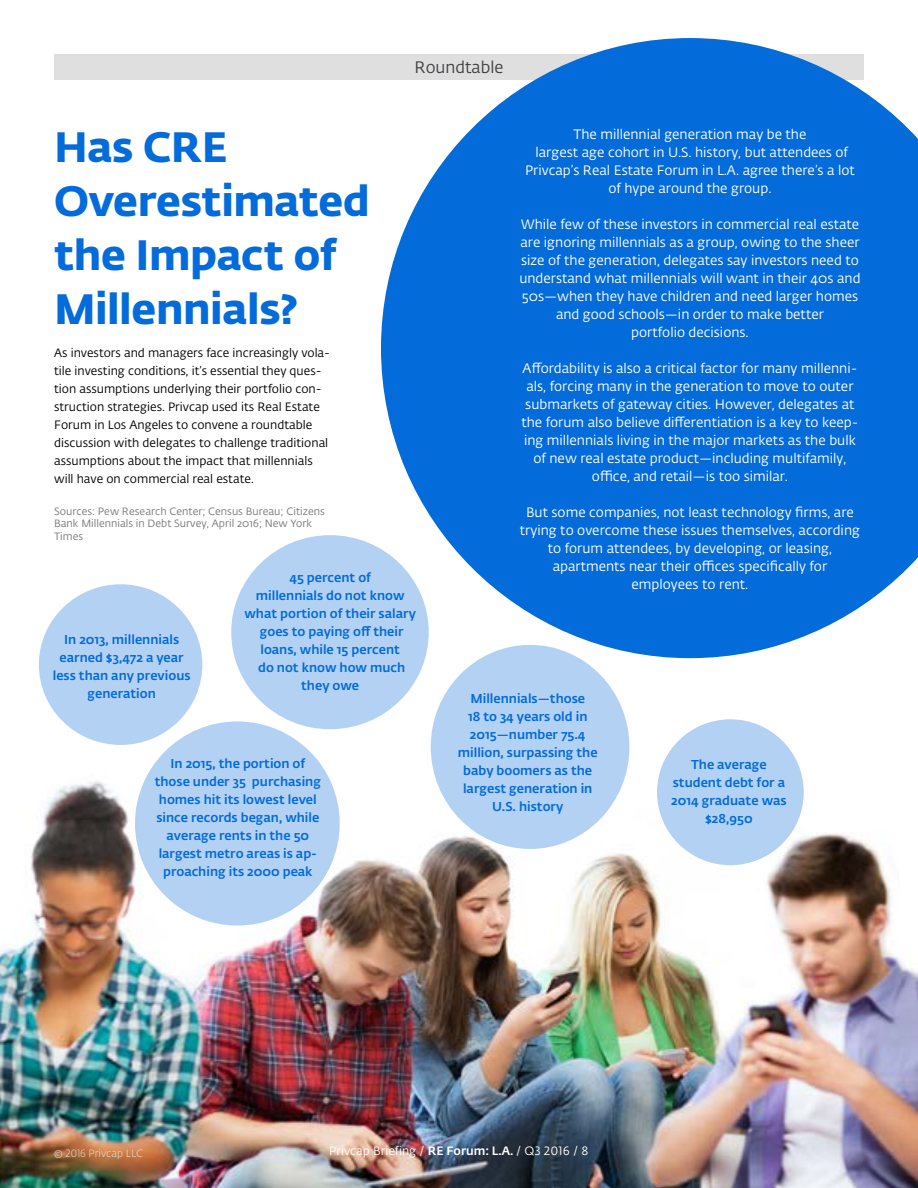
<style>
.page{position:relative;width:918px;height:1188px;background:#fff}
.page>*{position:absolute;margin:0;border:0;box-sizing:border-box;transform-origin:0 0}
.t1{font:700 42px/54px "Fedra Sans Alt Pro";letter-spacing:-.01em;color:#036bda}
.t2{font:16.5px "Fedra Sans Alt Pro";color:#424143}
.t3{font:13.5px/18px "Fedra Sans Alt Pro";color:#fff;text-align:center}
.t4{font:500 12.75px/18px "Fedra Sans Alt Pro";color:#036bda;text-align:center}
.t5{font:12px/18px "Fedra Sans Alt Pro";color:#000}
.t6{font:12px "Fedra Sans Alt Pro";color:#fff}
.t7{font:10.5px/12.6px "Fedra Sans Alt Pro";color:#7a797b}
.t8{font:300 10.5px "Fedra Sans Alt Pro";color:#e0e5d7}
.s1{font-weight:500}
</style>
<div class="page">
<div style="left:54px;top:54px;width:810px;height:26px;background:#dfdfe0"></div>
<img style="left:0;top:739px;width:918px;height:449px">
<svg style="left:381px;top:38px;width:537px;height:620px;fill:#036bda"></svg>
<div style="left:431px;top:645px;width:198px;height:204px;background:#b3d2f3;border-radius:50%"></div>
<div style="left:231px;top:535px;width:198px;height:194px;background:#b3d2f3;border-radius:50%"></div>
<div style="left:39px;top:584px;width:163px;height:161px;background:#b3d2f3;border-radius:50%"></div>
<div style="left:135px;top:721px;width:205px;height:205px;background:#b3d2f3;border-radius:50%"></div>
<div style="left:657px;top:719px;width:147px;height:146px;background:#b3d2f3;border-radius:50%"></div>
<p class="t2" style="left:414px;top:56px;width:91px">Roundtable</p>
<h1 class="t1" style="left:54px;top:117px;width:317px">Has CRE<br>Overestimated the Impact of<br>Millennials?</h1>
<p class="t5" style="left:54px;top:343px;width:278px">As investors and managers face increasingly vola&shy;tile investing conditions, it’s essential they ques&shy;tion assumptions underlying their portfolio con&shy;struction strategies. Privcap used its Real Estate Forum in Los Angeles to convene a roundtable discussion with delegates to challenge traditional assumptions about the impact that millennials will have on commercial real estate.</p>
<p class="t7" style="left:54px;top:504px;width:272px">Sources: Pew Research Center; Census Bureau; Citizens<br>Bank Millennials in Debt Survey, April 2016; New York<br>Times</p>
<p class="t4" style="left:244px;top:568px;width:173px">45 percent of<br>millennials do not know what portion of their salary goes to paying off their loans, while 15 percent<br>do not know how much they owe</p>
<p class="t4" style="left:53px;top:629px;width:139px">In 2013, millennials earned $3,472 a year less than any previous generation</p>
<p class="t4" style="left:155px;top:754px;width:168px">In 2015, the portion of those under 35 purchasing homes hit its lowest level since records began, while average rents in the 50 largest metro areas is ap&shy;proaching its 2000 peak</p>
<p class="t3" style="left:525px;top:125px;width:331px">The millennial generation may be the<br>largest age cohort in U.S. history, but attendees of Privcap’s Real Estate Forum in L.A. agree there’s a lot of hype around the group.</p>
<p class="t3" style="left:519px;top:215px;width:343px">While few of these investors in commercial real estate are ignoring millennials as a group, owing to the sheer size of the generation, delegates say investors need to understand what millennials will want in their 40s and 50s—when they have children and need larger homes and good schools—in order to make better<br>portfolio decisions.</p>
<p class="t3" style="left:521px;top:359px;width:339px">Affordability is also a critical factor for many millenni&shy;als, forcing many in the generation to move to outer submarkets of gateway cities. However, delegates at the forum also believe differentiation is a key to keep&shy;ing millennials living in the major markets as the bulk of new real estate product—including multifamily, office, and retail—is too similar.</p>
<p class="t3" style="left:520px;top:503px;width:342px">But some companies, not least technology firms, are trying to overcome these issues themselves, according to forum attendees, by developing, or leasing, apartments near their offices specifically for employees to rent.</p>
<p class="t4" style="left:458px;top:688px;width:141px">Millennials—those<br>18 to 34 years old in<br>2015—number 75.4 million, surpassing the baby boomers as the largest generation in<br>U.S. history</p>
<p class="t4" style="left:671px;top:755px;width:117px">The average student debt for a<br>2014 graduate was $28,950</p>
<p class="t8" style="left:54px;top:1146px;width:91px">© 2016 Privcap LLC</p>
<p class="t6" style="left:329px;top:1142px;width:261px">Privcap Briefing / <span class="s1">RE Forum: L.A.</span> / Q3 2016 / 8</p>
</div>
